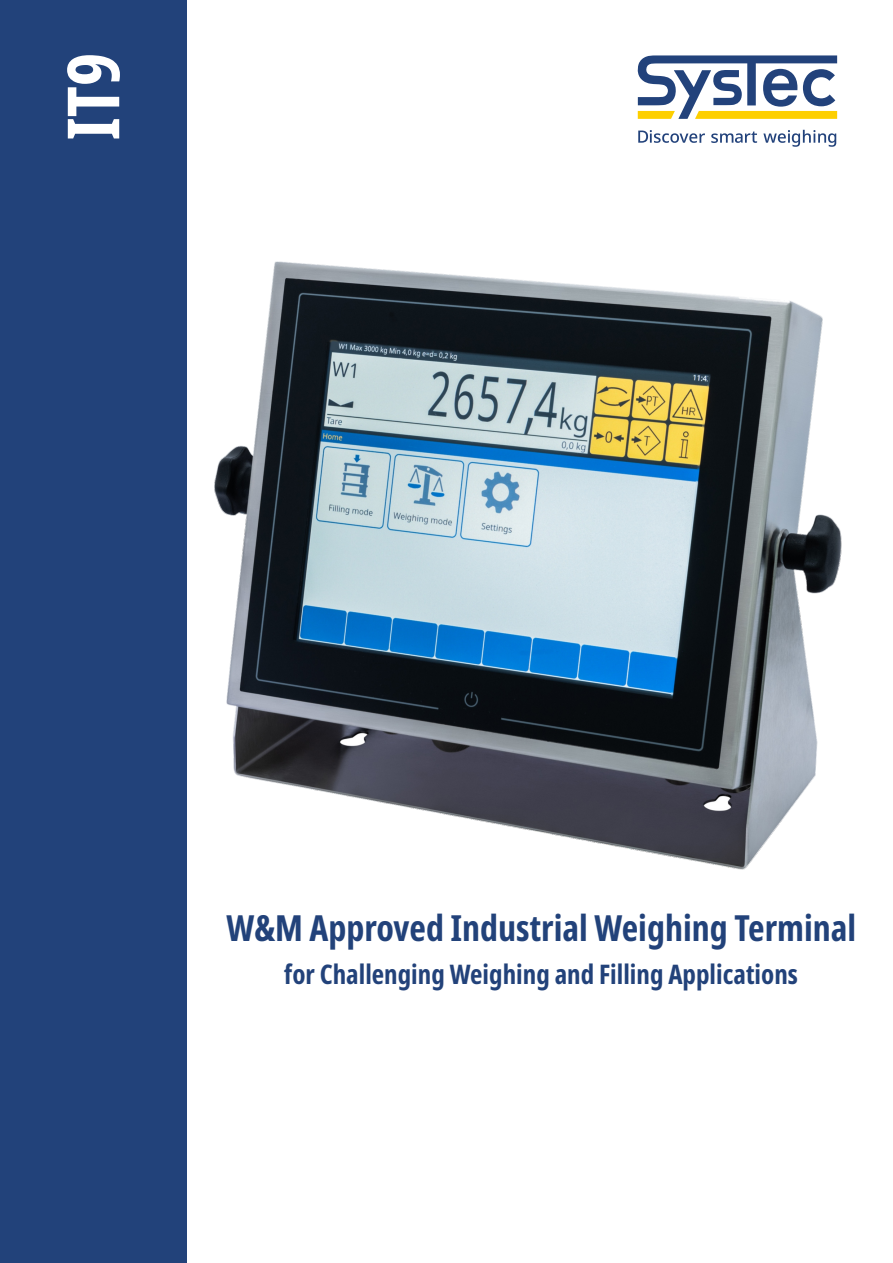
<style>
.page{position:relative;width:893px;height:1263px;background:#fff}
.page>*{position:absolute;margin:0;border:0;box-sizing:border-box;transform-origin:0 0}
.t1{font:700 extra-condensed 72px "Noto Sans";color:#fff}
.t2{font:700 extra-condensed 36px "Noto Sans";color:#22427a}
.t3{font:700 extra-condensed 27px "Noto Sans";color:#22427a}
</style>
<div class="page">
<div style="left:0;top:0;width:187px;height:1263px;background:#22427a"></div>
<img style="left:214px;top:261px;width:628px;height:609px">
<svg style="left:638px;top:130px;width:67px;height:13px"></svg>
<svg style="left:711px;top:131px;width:46px;height:12px"></svg>
<svg style="left:763px;top:130px;width:73px;height:17px"></svg>
<svg style="left:637px;top:55px;width:200px;height:64px"></svg>
<h1 class="t1" style="left:42px;top:141px;width:90px;rotate:-90deg">IT9</h1>
<h2 class="t2" style="left:226px;top:902px;width:631px">W&amp;M Approved Industrial Weighing Terminal</h2>
<p class="t3" style="left:284px;top:955px;width:515px">for Challenging Weighing and Filling Applications</p>
</div>
